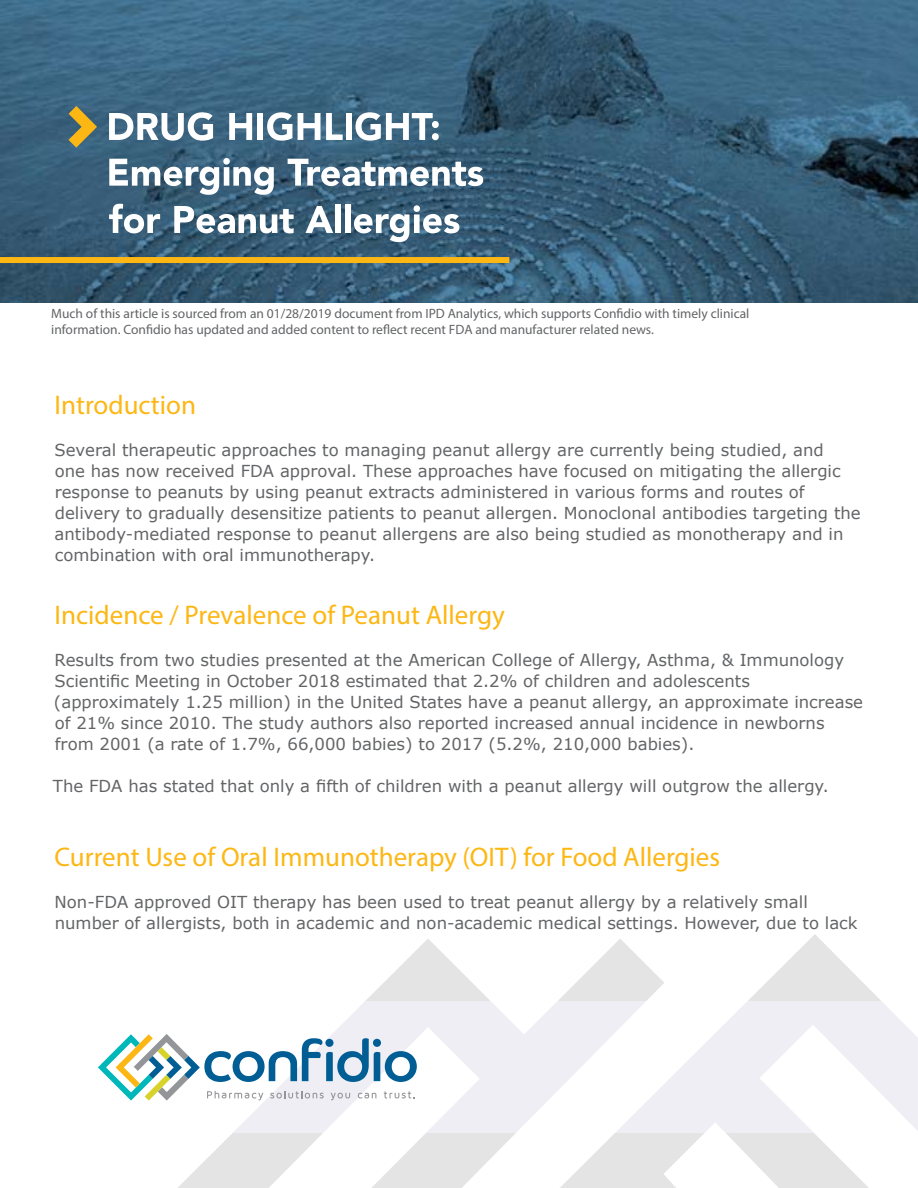
<style>
.page{position:relative;width:918px;height:1188px;background:#fff}
.page>*{position:absolute;margin:0;border:0;box-sizing:border-box;transform-origin:0 0}
.t1{font:27px "Myriad Pro";color:#fdb714}
.t2{font:16.5px/21px "Verdana";color:#636466}
.t3{font:13.5px/16.2px "Myriad Pro";color:#636466}
</style>
<div class="page">
<img style="left:0;top:0;width:918px;height:303px">
<svg style="left:69px;top:106px;width:28px;height:42px"></svg>
<div style="left:0;top:257px;width:509px;height:6px;background:#fdb714"></div>
<svg style="left:178px;top:939px;width:338px;height:249px"></svg>
<svg style="left:558px;top:934px;width:323px;height:254px"></svg>
<svg style="left:178px;top:1001px;width:55px;height:132px"></svg>
<svg style="left:233px;top:1001px;width:382px;height:132px;fill:#eeeef4"></svg>
<svg style="left:615px;top:1001px;width:303px;height:132px"></svg>
<svg style="left:98px;top:1034px;width:319px;height:67px"></svg>
<svg style="left:109px;top:112px;width:104px;height:29px"></svg>
<svg style="left:229px;top:113px;width:23px;height:27px"></svg>
<div style="left:257px;top:113px;width:6px;height:27px;background:#fff"></div>
<svg style="left:267px;top:112px;width:25px;height:29px"></svg>
<svg style="left:298px;top:113px;width:22px;height:27px"></svg>
<svg style="left:326px;top:113px;width:17px;height:27px"></svg>
<div style="left:346px;top:113px;width:6px;height:27px;background:#fff"></div>
<svg style="left:356px;top:112px;width:83px;height:29px"></svg>
<svg style="left:109px;top:158px;width:165px;height:37px"></svg>
<svg style="left:288px;top:159px;width:195px;height:27px"></svg>
<svg style="left:109px;top:204px;width:51px;height:29px"></svg>
<svg style="left:174px;top:206px;width:120px;height:27px"></svg>
<svg style="left:306px;top:206px;width:27px;height:27px"></svg>
<div style="left:335px;top:204px;width:6px;height:29px;background:#fff"></div>
<div style="left:345px;top:204px;width:6px;height:29px;background:#fff"></div>
<svg style="left:354px;top:205px;width:105px;height:37px"></svg>
<p class="t3" style="left:51px;top:305px;width:700px">Much of this article is sourced from an 01/28/2019 document from IPD Analytics, which supports Confidio with timely clinical information. Confidio has updated and added content to reflect recent FDA and manufacturer related news.</p>
<h1 class="t1" style="left:55px;top:389px;width:143px">Introduction</h1>
<p class="t2" style="left:55px;top:440px;width:808px">Several therapeutic approaches to managing peanut allergy are currently being studied, and<br>one has now received FDA approval. These approaches have focused on mitigating the allergic response to peanuts by using peanut extracts administered in various forms and routes of delivery to gradually desensitize patients to peanut allergen. Monoclonal antibodies targeting the antibody-mediated response to peanut allergens are also being studied as monotherapy and in combination with oral immunotherapy.</p>
<h1 class="t1" style="left:55px;top:599px;width:452px">Incidence / Prevalence of Peanut Allergy</h1>
<p class="t2" style="left:54px;top:650px;width:811px">Results from two studies presented at the American College of Allergy, Asthma, &amp; Immunology Scientific Meeting in October 2018 estimated that 2.2% of children and adolescents (approximately 1.25 million) in the United States have a peanut allergy, an approximate increase of 21% since 2010. The study authors also reported increased annual incidence in newborns from 2001 (a rate of 1.7%, 66,000 babies) to 2017 (5.2%, 210,000 babies).</p>
<p class="t2" style="left:53px;top:776px;width:777px">The FDA has stated that only a fifth of children with a peanut allergy will outgrow the allergy.</p>
<h1 class="t1" style="left:55px;top:840px;width:667px">Current Use of Oral Immunotherapy (OIT) for Food Allergies</h1>
<p class="t2" style="left:55px;top:891px;width:805px">Non-FDA approved OIT therapy has been used to treat peanut allergy by a relatively small number of allergists, both in academic and non-academic medical settings. However, due to lack</p>
</div>
